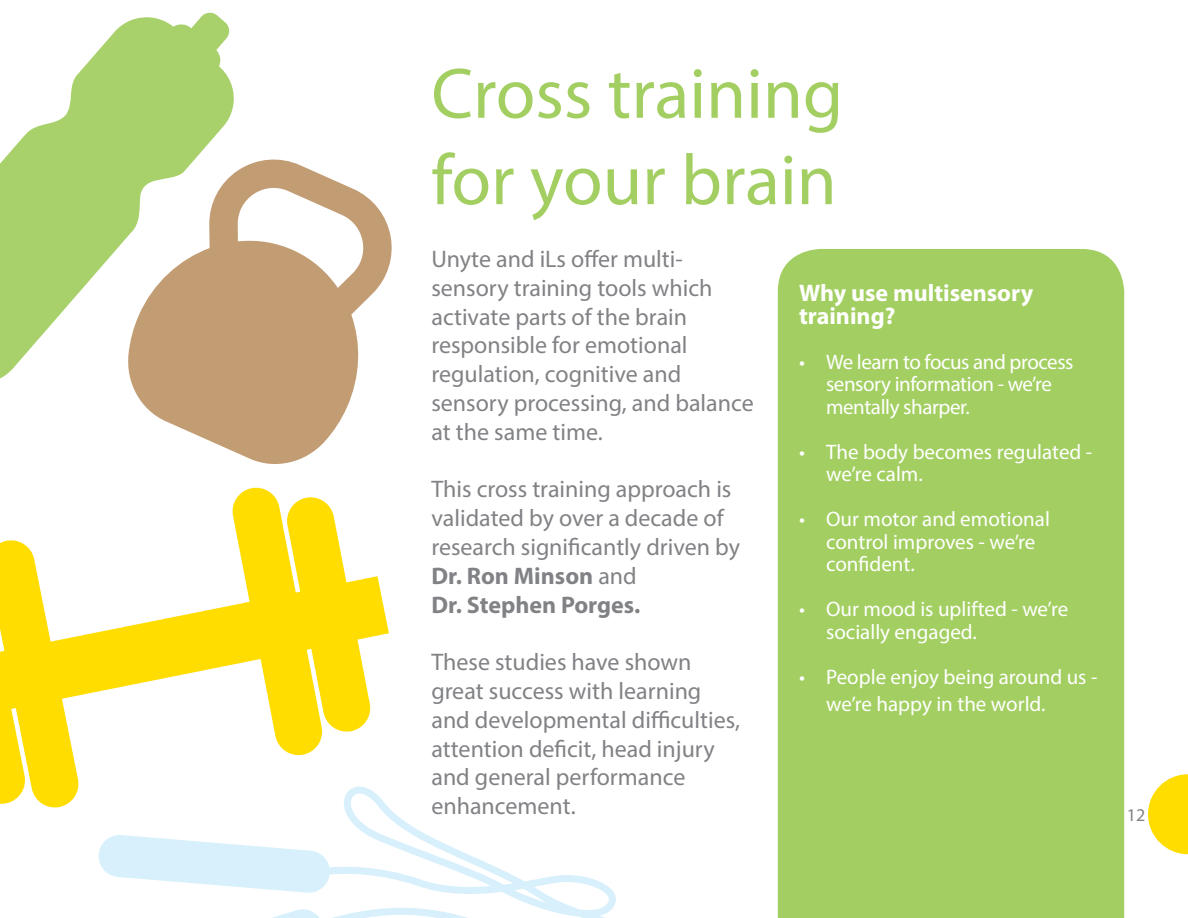
<style>
.page{position:relative;width:1188px;height:918px;background:#fff}
.page>*{position:absolute;margin:0;border:0;box-sizing:border-box;transform-origin:0 0}
.t1{font:72px/86.4px "Myriad Pro";color:#a3cf62}
.t2{font:24px/28.8px "Myriad Pro";color:#818285}
.t3{font:700 24px/22.5px "Myriad Pro";color:#fff}
.t4{font:21px/22.5px "Myriad Pro";color:#fff}
.t5{font:21px/22.5px "Myriad Pro";letter-spacing:-.02em;color:#fff}
.t6{font:18px "Myriad Pro";color:#818285}
.s1{font-weight:700}
</style>
<div class="page">
<svg style="left:1148px;top:774px;width:40px;height:80px"></svg>
<div style="left:778px;top:249px;width:346px;height:669px;background:#a3cf62"></div>
<svg style="left:0;top:487px;width:389px;height:321px"></svg>
<svg style="left:98px;top:784px;width:518px;height:134px"></svg>
<svg style="left:0;top:12px;width:234px;height:367px;fill:#a8d16b"></svg>
<svg style="left:126px;top:156px;width:266px;height:308px;fill:#c29c73"></svg>
<h1 class="t1" style="left:431px;top:49px;width:413px">Cross training for your brain</h1>
<p class="t2" style="left:431px;top:244px;width:324px">Unyte and iLs offer multi&shy;sensory training tools which activate parts of the brain responsible for emotional regulation, cognitive and sensory processing, and balance at the same time.</p>
<p class="t2" style="left:431px;top:475px;width:310px">This cross training approach is validated by over a decade of research significantly driven by<br><span class="s1">Dr. Ron Minson</span> and<br><span class="s1">Dr. Stephen Porges.</span></p>
<p class="t2" style="left:431px;top:647px;width:310px">These studies have shown great success with learning and developmental difficulties, attention deficit, head injury and general performance enhancement.</p>
<p class="t3" style="left:799px;top:281px;width:236px">Why use multisensory training?</p>
<p class="t5" style="left:826px;top:350px;width:249px;text-indent:-27px">• We learn to focus and process sensory information - we’re mentally sharper.</p>
<p class="t4" style="left:826px;top:440px;width:268px;text-indent:-27px">• The body becomes regulated - we’re calm.</p>
<p class="t4" style="left:826px;top:508px;width:225px;text-indent:-27px">• Our motor and emotional control improves - we’re confident.</p>
<p class="t4" style="left:826px;top:598px;width:244px;text-indent:-27px">• Our mood is uplifted - we’re socially engaged.</p>
<p class="t4" style="left:826px;top:663px;width:273px;line-height:27px;text-indent:-27px">• People enjoy being around us - we’re happy in the world.</p>
<p class="t6" style="left:1127px;top:804px;width:20px">12</p>
</div>
